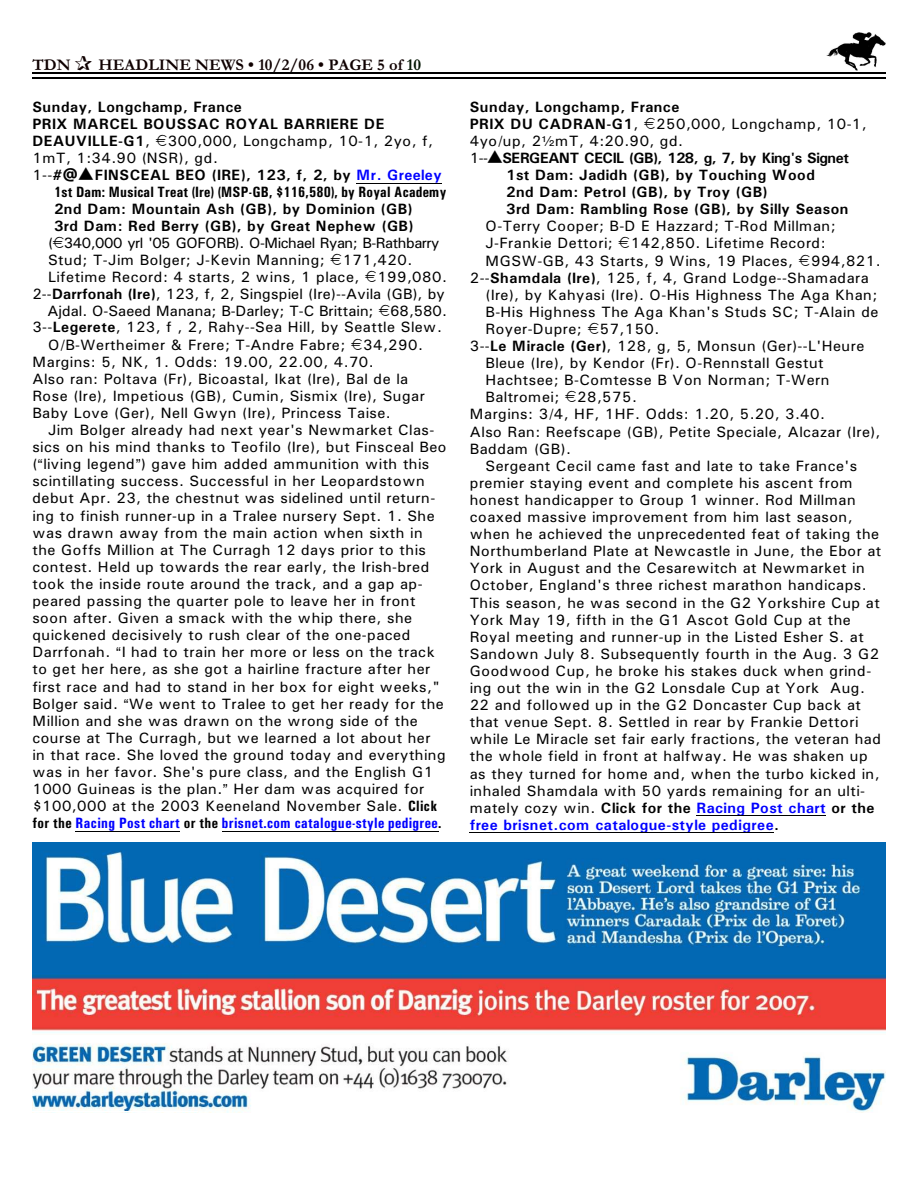
<style>
.page{position:relative;width:918px;height:1188px;background:#fff}
.page>*{position:absolute;margin:0;border:0;box-sizing:border-box;transform-origin:0 0}
.t1{font:700 16.5px "Garamond";letter-spacing:.005em;color:#0f0000}
.t2{font:15px "Univers";letter-spacing:.03em;color:#000}
.t3{font:700 15px/17.1px "Univers";letter-spacing:.035em;color:#000}
.t4{font:700 15px "Univers Condensed";letter-spacing:.025em;color:#00f}
.t5{font:700 15px "Univers Condensed";letter-spacing:.015em;color:#000}
.t6{font:15px "Univers";color:#000}
.t7{font:15px "Univers";letter-spacing:-.025em;color:#000}
.t8{font:700 15px "Univers";letter-spacing:-.02em;color:#000}
.t9{font:700 15px "Univers";letter-spacing:.03em;color:#00f}
.s1{color:#001400}
.s2{font-weight:400}
.s3{color:#00f}
.s4{font-weight:700}
.s5{font-family:"Univers Condensed";font-weight:700}
.s6{color:#000}
</style>
<div class="page">
<img style="left:826px;top:32px;width:60px;height:38px">
<hr style="left:32px;top:72px;width:853px;height:1px;background:#000">
<hr style="left:32px;top:77px;width:853px;height:2px;background:#000">
<hr style="left:357px;top:183px;width:85px;height:1px;background:#000">
<hr style="left:76px;top:831px;width:104px;height:1px;background:#000">
<hr style="left:222px;top:831px;width:216px;height:1px;background:#000">
<hr style="left:696px;top:815px;width:130px;height:1px;background:#000">
<hr style="left:470px;top:832px;width:304px;height:1px;background:#000">
<img style="left:32px;top:842px;width:854px;height:270px">
<hr style="left:32px;top:1111px;width:166px;height:1px;background:#fff">
<p class="t1" style="left:32px;top:59px;width:40px">TDN</p>
<p class="t1" style="left:98px;top:59px;width:324px">HEADLINE NEWS • 10/2/06 • PAGE 5 of <span class="s1">10</span></p>
<p class="t3" style="left:32px;top:100px;width:411px">Sunday, Longchamp, France<br>PRIX MARCEL BOUSSAC ROYAL BARRIERE DE DEAUVILLE-G1<span class="s2">, 300,000, Longchamp, 10-1, 2yo, f, 1mT, 1:34.90 (NSR), gd.<br>1--</span>#@▲FINSCEAL BEO (IRE), 123, f, 2, by <span class="s3">Mr. Greeley</span></p>
<p class="t5" style="left:54px;top:187px;width:394px">1st Dam: Musical Treat (Ire) (MSP-GB, $116,580), by Royal Academy</p>
<p class="t3" style="left:54px;top:202px;width:361px">2nd Dam: Mountain Ash (GB), by Dominion (GB)<br>3rd Dam: Red Berry (GB), by Great Nephew (GB)</p>
<p class="t7" style="left:48px;top:238px;width:393px">( 340,000 yrl '05 GOFORB). O-Michael Ryan; B-Rathbarry</p>
<p class="t2" style="left:48px;top:255px;width:366px">Stud; T-Jim Bolger; J-Kevin Manning; 171,420.</p>
<p class="t2" style="left:48px;top:272px;width:401px">Lifetime Record: 4 starts, 2 wins, 1 place, 199,080.</p>
<p class="t2" style="left:32px;top:289px;width:414px">2--<span class="s4">Darrfonah (Ire)</span>, 123, f, 2, Singspiel (Ire)--Avila (GB), by</p>
<p class="t6" style="left:48px;top:305px;width:401px">Ajdal. O-Saeed Manana; B-Darley; T-C Brittain; 68,580.</p>
<p class="t2" style="left:32px;top:322px;width:411px">3--<span class="s4">Legerete</span>, 123, f , 2, Rahy--Sea Hill, by Seattle Slew.</p>
<p class="t2" style="left:48px;top:339px;width:376px">O/B-Wertheimer &amp; Frere; T-Andre Fabre; 34,290.</p>
<p class="t2" style="left:32px;top:356px;width:343px">Margins: 5, NK, 1. Odds: 19.00, 22.00, 4.70.</p>
<p class="t2" style="left:32px;top:373px;width:377px">Also ran: Poltava (Fr), Bicoastal, Ikat (Ire), Bal de la</p>
<p class="t2" style="left:32px;top:391px;width:394px">Rose (Ire), Impetious (GB), Cumin, Sismix (Ire), Sugar</p>
<p class="t2" style="left:32px;top:408px;width:360px">Baby Love (Ger), Nell Gwyn (Ire), Princess Taise.</p>
<p class="t2" style="left:48px;top:425px;width:388px">Jim Bolger already had next year's Newmarket Clas-</p>
<p class="t2" style="left:32px;top:442px;width:416px">sics on his mind thanks to Teofilo (Ire), but Finsceal Beo</p>
<p class="t2" style="left:32px;top:459px;width:398px">( living legend ) gave him added ammunition with this</p>
<p class="t2" style="left:32px;top:476px;width:394px">scintillating success. Successful in her Leopardstown</p>
<p class="t2" style="left:32px;top:493px;width:404px">debut Apr. 23, the chestnut was sidelined until return-</p>
<p class="t2" style="left:32px;top:510px;width:404px">ing to finish runner-up in a Tralee nursery Sept. 1. She</p>
<p class="t2" style="left:32px;top:527px;width:392px">was drawn away from the main action when sixth in</p>
<p class="t2" style="left:32px;top:544px;width:395px">the Goffs Million at The Curragh 12 days prior to this</p>
<p class="t2" style="left:32px;top:562px;width:398px">contest. Held up towards the rear early, the Irish-bred</p>
<p class="t2" style="left:32px;top:579px;width:392px">took the inside route around the track, and a gap ap-</p>
<p class="t2" style="left:32px;top:596px;width:385px">peared passing the quarter pole to leave her in front</p>
<p class="t2" style="left:32px;top:613px;width:381px">soon after. Given a smack with the whip there, she</p>
<p class="t2" style="left:32px;top:630px;width:379px">quickened decisively to rush clear of the one-paced</p>
<p class="t2" style="left:32px;top:647px;width:404px">Darrfonah. I had to train her more or less on the track</p>
<p class="t2" style="left:32px;top:664px;width:400px">to get her here, as she got a hairline fracture after her</p>
<p class="t2" style="left:32px;top:681px;width:409px">first race and had to stand in her box for eight weeks,"</p>
<p class="t2" style="left:32px;top:698px;width:413px">Bolger said. We went to Tralee to get her ready for the</p>
<p class="t2" style="left:32px;top:715px;width:387px">Million and she was drawn on the wrong side of the</p>
<p class="t2" style="left:32px;top:733px;width:400px">course at The Curragh, but we learned a lot about her</p>
<p class="t2" style="left:32px;top:750px;width:415px">in that race. She loved the ground today and everything</p>
<p class="t2" style="left:32px;top:767px;width:402px">was in her favor. She's pure class, and the English G1</p>
<p class="t2" style="left:32px;top:784px;width:394px">1000 Guineas is the plan. Her dam was acquired for</p>
<p class="t2" style="left:32px;top:801px;width:406px">$100,000 at the 2003 Keeneland November Sale. <span class="s5">Click</span></p>
<p class="t4" style="left:32px;top:818px;width:411px"><span class="s6">for the</span> Racing Post chart <span class="s6">or the</span> brisnet.com catalogue-style pedigree<span class="s6">.</span></p>
<p class="t3" style="left:470px;top:100px;width:211px">Sunday, Longchamp, France</p>
<p class="t2" style="left:470px;top:119px;width:399px"><span class="s4">PRIX DU CADRAN-G1</span>, 250,000, Longchamp, 10-1,</p>
<p class="t2" style="left:470px;top:136px;width:215px">4yo/up, 2 mT, 4:20.90, gd.</p>
<p class="t8" style="left:470px;top:153px;width:381px"><span class="s2">1--</span>▲SERGEANT CECIL (GB), 128, g, 7, by King's Signet</p>
<p class="t3" style="left:506px;top:168px;width:310px">1st Dam: Jadidh (GB), by Touching Wood</p>
<p class="t3" style="left:506px;top:185px;width:263px">2nd Dam: Petrol (GB), by Troy (GB)</p>
<p class="t3" style="left:506px;top:202px;width:344px">3rd Dam: Rambling Rose (GB), by Silly Season</p>
<p class="t2" style="left:485px;top:221px;width:352px">O-Terry Cooper; B-D E Hazzard; T-Rod Millman;</p>
<p class="t2" style="left:485px;top:238px;width:342px">J-Frankie Dettori; 142,850. Lifetime Record:</p>
<p class="t2" style="left:485px;top:255px;width:397px">MGSW-GB, 43 Starts, 9 Wins, 19 Places, 994,821.</p>
<p class="t2" style="left:470px;top:272px;width:400px">2--<span class="s4">Shamdala (Ire)</span>, 125, f, 4, Grand Lodge--Shamadara</p>
<p class="t2" style="left:485px;top:289px;width:393px">(Ire), by Kahyasi (Ire). O-His Highness The Aga Khan;</p>
<p class="t2" style="left:485px;top:306px;width:395px">B-His Highness The Aga Khan's Studs SC; T-Alain de</p>
<p class="t2" style="left:485px;top:324px;width:176px">Royer-Dupre; 57,150.</p>
<p class="t2" style="left:470px;top:341px;width:396px">3--<span class="s4">Le Miracle (Ger)</span>, 128, g, 5, Monsun (Ger)--L'Heure</p>
<p class="t2" style="left:485px;top:358px;width:340px">Bleue (Ire), by Kendor (Fr). O-Rennstall Gestut</p>
<p class="t2" style="left:485px;top:375px;width:345px">Hachtsee; B-Comtesse B Von Norman; T-Wern</p>
<p class="t2" style="left:485px;top:392px;width:153px">Baltromei; 28,575.</p>
<p class="t2" style="left:470px;top:409px;width:357px">Margins: 3/4, HF, 1HF. Odds: 1.20, 5.20, 3.40.</p>
<p class="t2" style="left:470px;top:426px;width:412px">Also Ran: Reefscape (GB), Petite Speciale, Alcazar (Ire),</p>
<p class="t2" style="left:470px;top:443px;width:103px">Baddam (GB).</p>
<p class="t2" style="left:485px;top:460px;width:373px">Sergeant Cecil came fast and late to take France's</p>
<p class="t2" style="left:470px;top:477px;width:384px">premier staying event and complete his ascent from</p>
<p class="t2" style="left:470px;top:495px;width:387px">honest handicapper to Group 1 winner. Rod Millman</p>
<p class="t2" style="left:470px;top:512px;width:385px">coaxed massive improvement from him last season,</p>
<p class="t2" style="left:470px;top:529px;width:411px">when he achieved the unprecedented feat of taking the</p>
<p class="t2" style="left:470px;top:546px;width:413px">Northumberland Plate at Newcastle in June, the Ebor at</p>
<p class="t2" style="left:470px;top:563px;width:396px">York in August and the Cesarewitch at Newmarket in</p>
<p class="t2" style="left:470px;top:580px;width:398px">October, England's three richest marathon handicaps.</p>
<p class="t2" style="left:470px;top:597px;width:412px">This season, he was second in the G2 Yorkshire Cup at</p>
<p class="t2" style="left:470px;top:614px;width:383px">York May 19, fifth in the G1 Ascot Gold Cup at the</p>
<p class="t2" style="left:470px;top:631px;width:396px">Royal meeting and runner-up in the Listed Esher S. at</p>
<p class="t2" style="left:470px;top:648px;width:411px">Sandown July 8. Subsequently fourth in the Aug. 3 G2</p>
<p class="t2" style="left:470px;top:666px;width:403px">Goodwood Cup, he broke his stakes duck when grind-</p>
<p class="t2" style="left:470px;top:683px;width:397px">ing out the win in the G2 Lonsdale Cup at York Aug.</p>
<p class="t2" style="left:470px;top:700px;width:393px">22 and followed up in the G2 Doncaster Cup back at</p>
<p class="t2" style="left:470px;top:717px;width:390px">that venue Sept. 8. Settled in rear by Frankie Dettori</p>
<p class="t2" style="left:470px;top:734px;width:413px">while Le Miracle set fair early fractions, the veteran had</p>
<p class="t2" style="left:470px;top:751px;width:399px">the whole field in front at halfway. He was shaken up</p>
<p class="t2" style="left:470px;top:768px;width:412px">as they turned for home and, when the turbo kicked in,</p>
<p class="t2" style="left:470px;top:785px;width:397px">inhaled Shamdala with 50 yards remaining for an ulti-</p>
<p class="t3" style="left:470px;top:800px;width:406px"><span class="s2">mately cozy win.</span> Click for the <span class="s3">Racing Post chart</span> or the</p>
<p class="t9" style="left:470px;top:819px;width:311px">free brisnet.com catalogue-style pedigree<span class="s6">.</span></p>
</div>
